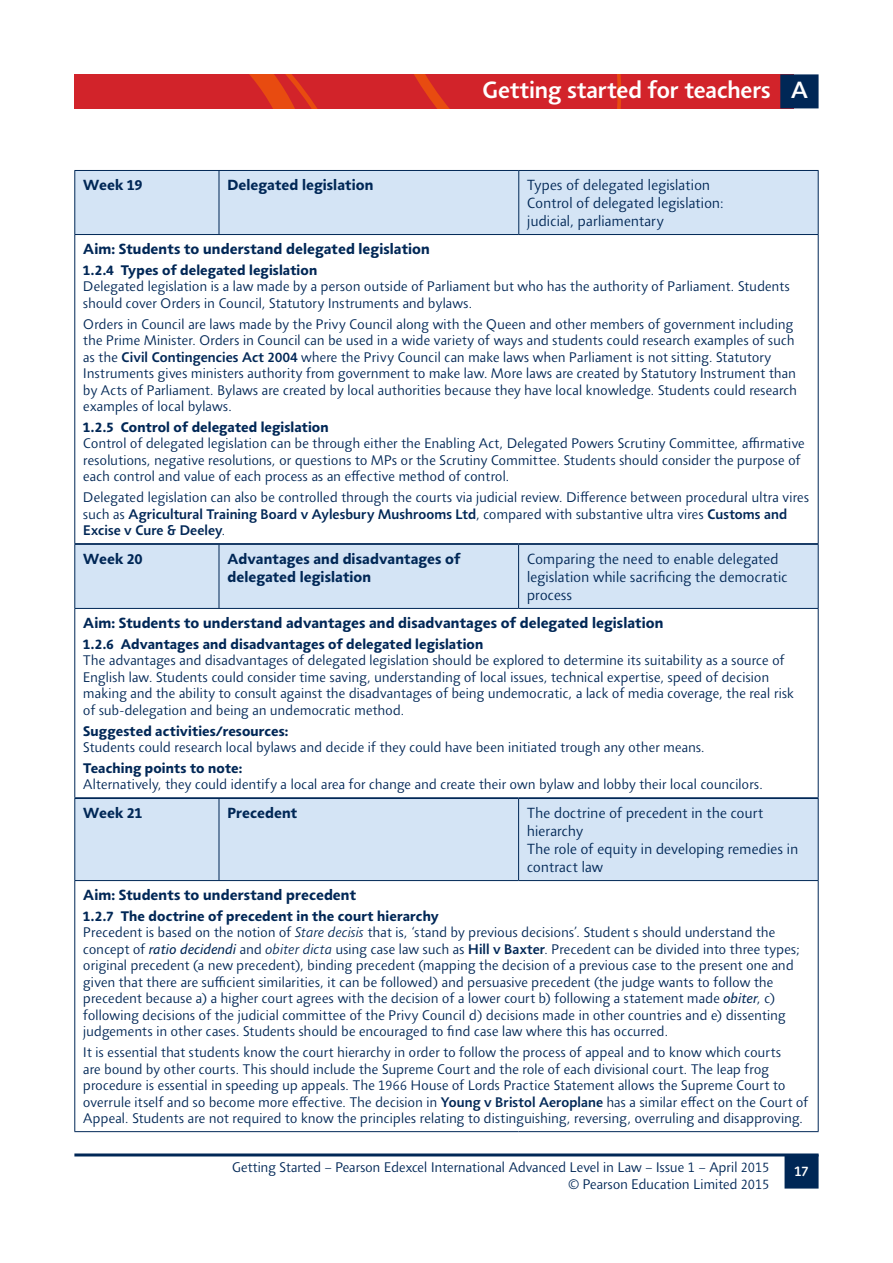
<style>
.page{position:relative;width:893px;height:1263px;background:#fff}
.page>*{position:absolute;margin:0;border:0;box-sizing:border-box;transform-origin:0 0}
.t1{font:500 24px "Agilita LT Pro";letter-spacing:-.005em;color:#fff}
.t2{font:300 15px/18px "Agilita LT Pro";letter-spacing:.005em;color:#002756}
.t3{font:700 15px/18px "Agilita LT Pro";letter-spacing:.01em;color:#002756}
.t4{font:300 14.25px/16.5px "Agilita LT Pro";letter-spacing:.005em;color:#002756}
.t5{font:700 14.25px "Agilita LT Pro";letter-spacing:.01em;color:#002756}
.t6{font:500 14.25px "Agilita LT Pro";color:#fff}
.s1{font-weight:500}
.s2{font-weight:700}
.s3{font-style:italic}
.s4{font-weight:400;font-style:italic}
</style>
<div class="page">
<svg style="left:74px;top:74px;width:745px;height:34px;background:#c8252a"></svg>
<svg style="left:784px;top:1156px;width:35px;height:32px"></svg>
<hr style="left:74px;top:1153px;width:745px;height:3px;background:#002756">
<div style="left:75px;top:171px;width:743px;height:63px;background:#d4e4f5"></div>
<hr style="left:818px;top:235px;width:1px;height:308px;background:#002756">
<hr style="left:74px;top:170px;width:145px;height:1px;background:#002756">
<hr style="left:74px;top:171px;width:1px;height:63px;background:#002756">
<hr style="left:219px;top:170px;width:300px;height:1px;background:#002756">
<hr style="left:219px;top:171px;width:1px;height:63px;background:#002756">
<hr style="left:519px;top:170px;width:300px;height:1px;background:#002756">
<hr style="left:518px;top:171px;width:1px;height:63px;background:#002756">
<hr style="left:818px;top:171px;width:1px;height:63px;background:#002756">
<hr style="left:74px;top:234px;width:145px;height:1px;background:#002756">
<hr style="left:74px;top:235px;width:1px;height:308px;background:#002756">
<hr style="left:219px;top:234px;width:300px;height:1px;background:#002756">
<hr style="left:519px;top:234px;width:300px;height:1px;background:#002756">
<hr style="left:74px;top:543px;width:145px;height:1px;background:#002756">
<hr style="left:219px;top:543px;width:300px;height:1px;background:#002756">
<hr style="left:519px;top:543px;width:300px;height:1px;background:#002756">
<div style="left:75px;top:545px;width:743px;height:63px;background:#d4e4f5"></div>
<hr style="left:818px;top:609px;width:1px;height:188px;background:#002756">
<hr style="left:74px;top:544px;width:145px;height:1px;background:#002756">
<hr style="left:74px;top:545px;width:1px;height:63px;background:#002756">
<hr style="left:219px;top:544px;width:300px;height:1px;background:#002756">
<hr style="left:219px;top:545px;width:1px;height:63px;background:#002756">
<hr style="left:519px;top:544px;width:300px;height:1px;background:#002756">
<hr style="left:518px;top:545px;width:1px;height:63px;background:#002756">
<hr style="left:818px;top:545px;width:1px;height:63px;background:#002756">
<hr style="left:74px;top:608px;width:145px;height:1px;background:#002756">
<hr style="left:74px;top:609px;width:1px;height:188px;background:#002756">
<hr style="left:219px;top:608px;width:300px;height:1px;background:#002756">
<hr style="left:519px;top:608px;width:300px;height:1px;background:#002756">
<hr style="left:74px;top:797px;width:145px;height:1px;background:#002756">
<hr style="left:219px;top:797px;width:300px;height:1px;background:#002756">
<hr style="left:519px;top:797px;width:300px;height:1px;background:#002756">
<div style="left:75px;top:799px;width:743px;height:81px;background:#d4e4f5"></div>
<hr style="left:818px;top:881px;width:1px;height:250px;background:#002756">
<hr style="left:74px;top:798px;width:145px;height:1px;background:#002756">
<hr style="left:74px;top:799px;width:1px;height:81px;background:#002756">
<hr style="left:219px;top:798px;width:300px;height:1px;background:#002756">
<hr style="left:219px;top:799px;width:1px;height:81px;background:#002756">
<hr style="left:519px;top:798px;width:300px;height:1px;background:#002756">
<hr style="left:518px;top:799px;width:1px;height:81px;background:#002756">
<hr style="left:818px;top:799px;width:1px;height:81px;background:#002756">
<hr style="left:74px;top:880px;width:145px;height:1px;background:#002756">
<hr style="left:74px;top:881px;width:1px;height:250px;background:#002756">
<hr style="left:219px;top:880px;width:300px;height:1px;background:#002756">
<hr style="left:519px;top:880px;width:300px;height:1px;background:#002756">
<hr style="left:74px;top:1131px;width:145px;height:1px;background:#002756">
<hr style="left:219px;top:1131px;width:300px;height:1px;background:#002756">
<hr style="left:519px;top:1131px;width:300px;height:1px;background:#002756">
<h1 class="t1" style="left:482px;top:73px;width:327px">Getting started for teachers A</h1>
<p class="t3" style="left:83px;top:176px;width:60px">Week 19</p>
<p class="t3" style="left:227px;top:176px;width:147px">Delegated legislation</p>
<p class="t2" style="left:527px;top:176px;width:198px">Types of delegated legislation<br>Control of delegated legislation: judicial, parliamentary</p>
<p class="t3" style="left:83px;top:240px;width:348px">Aim: Students to understand delegated legislation</p>
<p class="t5" style="left:83px;top:260px;width:235px">1.2.4 Types of delegated legislation</p>
<p class="t4" style="left:83px;top:278px;width:708px">Delegated legislation is a law made by a person outside of Parliament but who has the authority of Parliament. Students should cover Orders in Council, Statutory Instruments and bylaws.</p>
<p class="t4" style="left:83px;top:315px;width:715px">Orders in Council are laws made by the Privy Council along with the Queen and other members of government including the Prime Minister. Orders in Council can be used in a wide variety of ways and students could research examples of such as the <span class="s1">Civil Contingencies Act 2004</span> where the Privy Council can make laws when Parliament is not sitting. Statutory Instruments gives ministers authority from government to make law. More laws are created by Statutory Instrument than by Acts of Parliament. Bylaws are created by local authorities because they have local knowledge. Students could research examples of local bylaws.</p>
<p class="t5" style="left:83px;top:417px;width:247px">1.2.5 Control of delegated legislation</p>
<p class="t4" style="left:83px;top:435px;width:723px">Control of delegated legislation can be through either the Enabling Act, Delegated Powers Scrutiny Committee, affirmative resolutions, negative resolutions, or questions to MPs or the Scrutiny Committee. Students should consider the purpose of each control and value of each process as an effective method of control.</p>
<p class="t4" style="left:83px;top:489px;width:727px">Delegated legislation can also be controlled through the courts via judicial review. Difference between procedural ultra vires such as <span class="s1">Agricultural Training Board v Aylesbury Mushrooms Ltd</span>, compared with substantive ultra vires <span class="s1">Customs and<br>Excise v Cure &amp; Deeley</span>.</p>
<p class="t3" style="left:83px;top:550px;width:61px">Week 20</p>
<p class="t3" style="left:227px;top:550px;width:234px">Advantages and disadvantages of delegated legislation</p>
<p class="t2" style="left:527px;top:550px;width:262px">Comparing the need to enable delegated legislation while sacrificing the democratic process</p>
<p class="t3" style="left:83px;top:614px;width:582px">Aim: Students to understand advantages and disadvantages of delegated legislation</p>
<p class="t5" style="left:83px;top:633px;width:401px">1.2.6 Advantages and disadvantages of delegated legislation</p>
<p class="t4" style="left:83px;top:652px;width:712px">The advantages and disadvantages of delegated legislation should be explored to determine its suitability as a source of English law. Students could consider time saving, understanding of local issues, technical expertise, speed of decision making and the ability to consult against the disadvantages of being undemocratic, a lack of media coverage, the real risk of sub-delegation and being an undemocratic method.</p>
<p class="t5" style="left:83px;top:720px;width:207px">Suggested activities/resources:</p>
<p class="t4" style="left:83px;top:739px;width:623px">Students could research local bylaws and decide if they could have been initiated trough any other means.</p>
<p class="t5" style="left:83px;top:757px;width:161px">Teaching points to note:</p>
<p class="t4" style="left:83px;top:776px;width:681px">Alternatively, they could identify a local area for change and create their own bylaw and lobby their local councilors.</p>
<p class="t3" style="left:83px;top:804px;width:61px">Week 21</p>
<p class="t3" style="left:227px;top:804px;width:71px">Precedent</p>
<p class="t2" style="left:527px;top:804px;width:273px">The doctrine of precedent in the court hierarchy<br>The role of equity in developing remedies in contract law</p>
<p class="t3" style="left:83px;top:886px;width:274px">Aim: Students to understand precedent</p>
<p class="t4" style="left:83px;top:908px;width:718px"><span class="s2">1.2.7 The doctrine of precedent in the court hierarchy<br></span>Precedent is based on the notion of <span class="s3">Stare decisis</span> that is, ‘stand by previous decisions’. Student s should understand the concept of <span class="s4">ratio decidendi</span> and <span class="s3">obiter dicta</span> using case law such as <span class="s1">Hill v Baxter</span>. Precedent can be divided into three types; original precedent (a new precedent), binding precedent (mapping the decision of a previous case to the present one and given that there are sufficient similarities, it can be followed) and persuasive precedent (the judge wants to follow the precedent because a) a higher court agrees with the decision of a lower court b) following a statement made <span class="s4">obiter</span>, c) following decisions of the judicial committee of the Privy Council d) decisions made in other countries and e) dissenting judgements in other cases. Students should be encouraged to find case law where this has occurred.</p>
<p class="t4" style="left:83px;top:1044px;width:727px">It is essential that students know the court hierarchy in order to follow the process of appeal and to know which courts<br>are bound by other courts. This should include the Supreme Court and the role of each divisional court. The leap frog procedure is essential in speeding up appeals. The 1966 House of Lords Practice Statement allows the Supreme Court to overrule itself and so become more effective. The decision in <span class="s1">Young v Bristol Aeroplane</span> has a similar effect on the Court of Appeal. Students are not required to know the principles relating to distinguishing, reversing, overruling and disapproving.</p>
<p class="t4" style="left:232px;top:1159px;width:539px">Getting Started – Pearson Edexcel International Advanced Level in Law – Issue 1 – April 2015</p>
<p class="t6" style="left:794px;top:1161px;width:16px">17</p>
<p class="t4" style="left:568px;top:1175px;width:203px">© Pearson Education Limited 2015</p>
</div>
